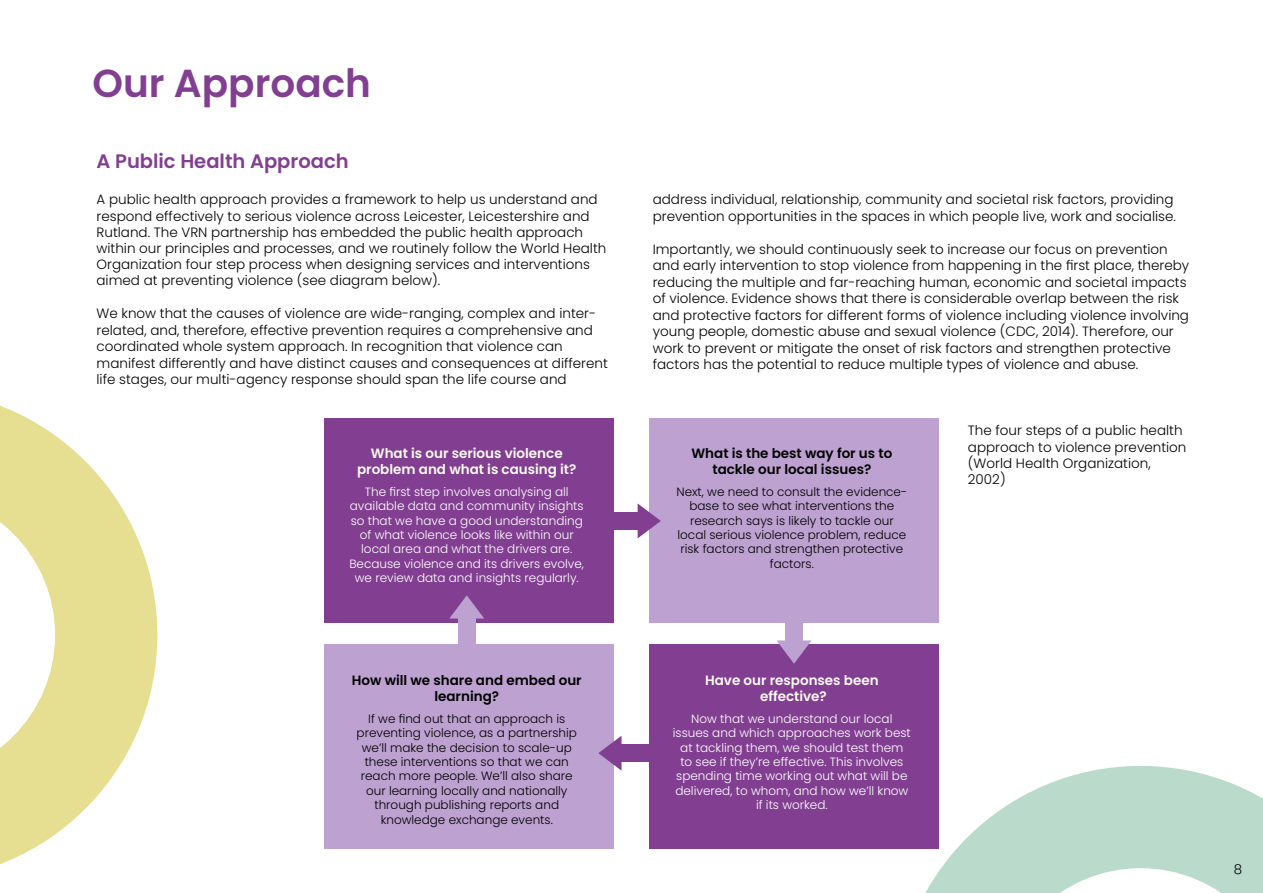
<style>
.page{position:relative;width:1263px;height:893px;background:#fff}
.page>*{position:absolute;margin:0;border:0;box-sizing:border-box;transform-origin:0 0}
.t1{font:600 39px "Poppins";color:#823f91}
.t2{font:600 19.5px "Poppins";color:#823f91}
.t3{font:300 13.5px/16.5px "Poppins";color:#020203}
.t4{font:600 13.5px/16.2px "Poppins";color:#fcfbf2;text-align:center}
.t5{font:600 13.5px/16.2px "Poppins";color:#000;text-align:center}
.t6{font:300 13.5px "Poppins";color:#000}
.t7{font:300 12px/14.4px "Poppins";color:#fff;text-align:center}
.t8{font:300 12px/14.4px "Poppins";color:#000;text-align:center}
</style>
<div class="page">
<svg style="left:925px;top:766px;width:338px;height:127px;fill:#badbcc"></svg>
<div style="left:649px;top:419px;width:290px;height:204px;background:#bda1d1"></div>
<svg style="left:0;top:405px;width:157px;height:460px;fill:#e6de91"></svg>
<div style="left:324px;top:419px;width:289px;height:204px;background:#823f91"></div>
<div style="left:324px;top:645px;width:289px;height:204px;background:#bda1d1"></div>
<div style="left:649px;top:645px;width:290px;height:204px;background:#823f91"></div>
<div style="left:598px;top:512px;width:45px;height:18px;background:#823f91"></div>
<svg style="left:638px;top:503px;width:23px;height:35px"></svg>
<div style="left:785px;top:601px;width:18px;height:44px;background:#bda1d1"></div>
<svg style="left:776px;top:640px;width:35px;height:24px"></svg>
<div style="left:617px;top:744px;width:44px;height:18px;background:#823f91"></div>
<svg style="left:598px;top:736px;width:23px;height:35px"></svg>
<div style="left:458px;top:614px;width:17px;height:44px;background:#bda1d1"></div>
<svg style="left:449px;top:595px;width:35px;height:24px"></svg>
<p class="t1" style="left:92px;top:61px;width:280px">Our Approach</p>
<p class="t2" style="left:97px;top:150px;width:254px">A Public Health Approach</p>
<p class="t3" style="left:97px;top:192px;width:511px">A public health approach provides a framework to help us understand and respond effectively to serious violence across Leicester, Leicestershire and Rutland. The VRN partnership has embedded the public health approach within our principles and processes, and we routinely follow the World Health Organization four step process when designing services and interventions aimed at preventing violence (see diagram below).</p>
<p class="t3" style="left:97px;top:305px;width:513px">We know that the causes of violence are wide-ranging, complex and inter&shy;related, and, therefore, effective prevention requires a comprehensive and coordinated whole system approach. In recognition that violence can manifest differently and have distinct causes and consequences at different life stages, our multi-agency response should span the life course and</p>
<p class="t4" style="left:357px;top:445px;width:221px">What is our serious violence problem and what is causing it?</p>
<p class="t7" style="left:349px;top:484px;width:236px">The first step involves analysing all available data and community insights so that we have a good understanding of what violence looks like within our local area and what the drivers are.<br>Because violence and its drivers evolve, we review data and insights regularly.</p>
<p class="t5" style="left:352px;top:672px;width:231px">How will we share and embed our learning?</p>
<p class="t8" style="left:357px;top:711px;width:222px">If we find out that an approach is preventing violence, as a partnership we’ll make the decision to scale-up these interventions so that we can reach more people. We’ll also share our learning locally and nationally through publishing reports and knowledge exchange events.</p>
<p class="t3" style="left:653px;top:192px;width:525px">address individual, relationship, community and societal risk factors, providing prevention opportunities in the spaces in which people live, work and socialise.</p>
<p class="t3" style="left:653px;top:241px;width:538px">Importantly, we should continuously seek to increase our focus on prevention and early intervention to stop violence from happening in the first place, thereby reducing the multiple and far-reaching human, economic and societal impacts of violence. Evidence shows that there is considerable overlap between the risk and protective factors for different forms of violence including violence involving young people, domestic abuse and sexual violence (CDC, 2014). Therefore, our work to prevent or mitigate the onset of risk factors and strengthen protective factors has the potential to reduce multiple types of violence and abuse.</p>
<p class="t5" style="left:691px;top:445px;width:202px">What is the best way for us to tackle our local issues?</p>
<p class="t8" style="left:676px;top:484px;width:232px">Next, we need to consult the evidence&shy;base to see what interventions the research says is likely to tackle our local serious violence problem, reduce risk factors and strengthen protective factors.</p>
<p class="t4" style="left:705px;top:672px;width:175px">Have our responses been</p>
<p class="t4" style="left:760px;top:688px;width:68px">effective?</p>
<p class="t7" style="left:673px;top:711px;width:240px">Now that we understand our local issues and which approaches work best at tackling them, we should test them to see if they’re effective. This involves spending time working out what will be delivered, to whom, and how we’ll know if its worked.</p>
<p class="t3" style="left:968px;top:423px;width:220px">The four steps of a public health approach to violence prevention (World Health Organization,<br>2002)</p>
<p class="t6" style="left:1234px;top:862px;width:10px">8</p>
</div>
